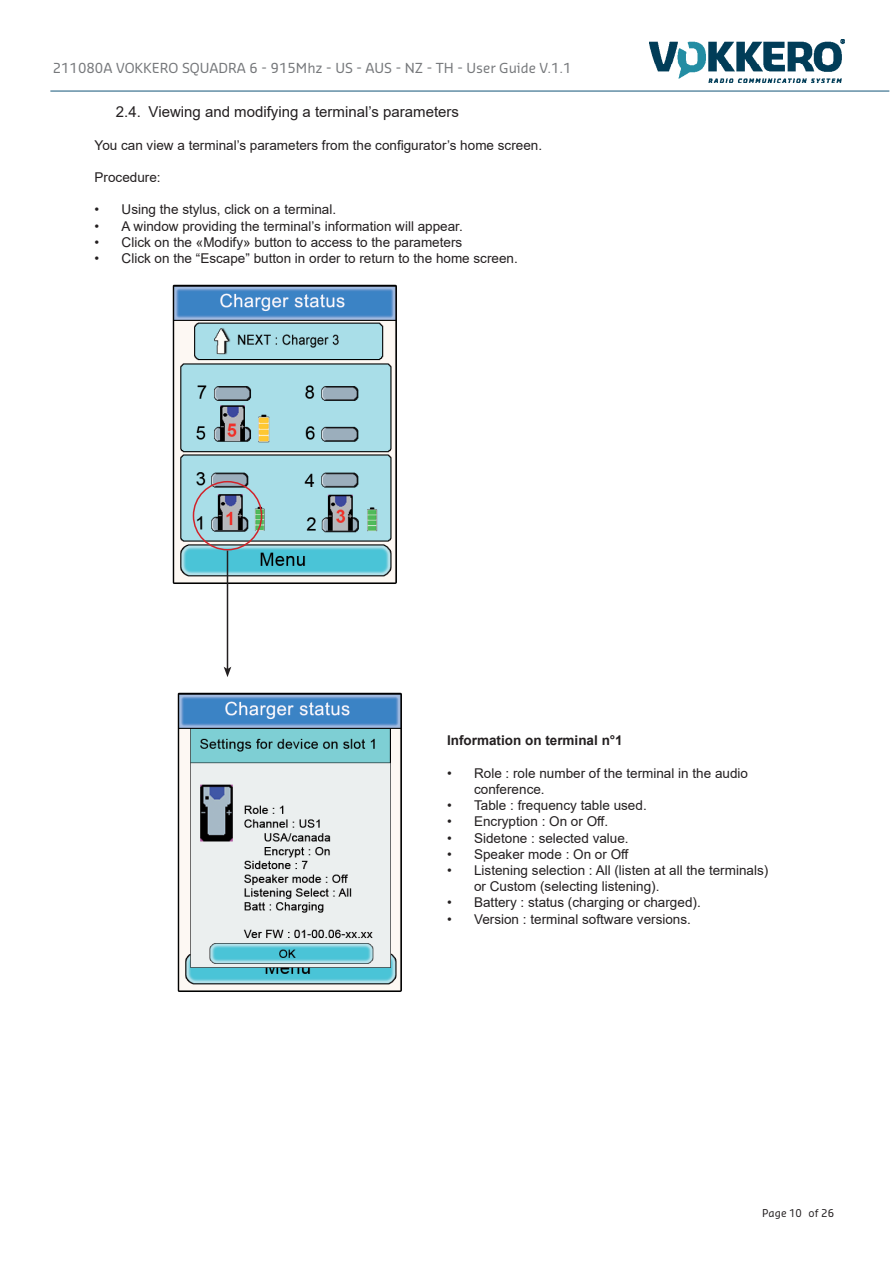
<style>
.page{position:relative;width:893px;height:1263px;background:#fff}
.page>*{position:absolute;margin:0;border:0;box-sizing:border-box;transform-origin:0 0}
.t1{font:15px "Arial";color:#231f20}
.t2{font:13.5px/16.2px "Arial";color:#231f20}
.t3{font:13.5px "Sansa Pro";color:#76787b}
.t4{font:700 13.5px "Arial";color:#231f20}
.t5{font:10.5px "Sansa Pro";color:#231f20}
</style>
<div class="page">
<img style="left:649px;top:39px;width:195px;height:44px">
<hr style="left:50px;top:91px;width:839px;height:1px;background:#135679">
<img style="left:172px;top:284px;width:225px;height:315px">
<img style="left:177px;top:692px;width:225px;height:300px">
<hr style="left:227px;top:550px;width:1px;height:119px;background:#231f20">
<svg style="left:224px;top:667px;width:7px;height:10px"></svg>
<div style="left:193px;top:481px;width:69px;height:69px;border:2px solid #d1232a;border-radius:50%"></div>
<p class="t3" style="left:53px;top:59px;width:520px">211080A VOKKERO SQUADRA 6 - 915Mhz - US - AUS - NZ - TH - User Guide V.1.1</p>
<p class="t1" style="left:116px;top:102px;width:345px">2.4. Viewing and modifying a terminal’s parameters</p>
<p class="t2" style="left:95px;top:137px;width:449px">You can view a terminal’s parameters from the configurator’s home screen.</p>
<p class="t2" style="left:95px;top:169px;width:68px">Procedure:</p>
<p class="t2" style="left:95px;top:201px;width:243px">• Using the stylus, click on a terminal.</p>
<p class="t2" style="left:95px;top:218px;width:370px">• A window providing the terminal’s information will appear.</p>
<p class="t2" style="left:95px;top:234px;width:369px">• Click on the «Modify» button to access to the parameters</p>
<p class="t2" style="left:95px;top:250px;width:425px">• Click on the “Escape” button in order to return to the home screen.</p>
<p class="t4" style="left:447px;top:731px;width:177px">Information on terminal n°1</p>
<p class="t2" style="left:474px;top:765px;width:275px;text-indent:-27px">• Role : role number of the terminal in the audio conference.</p>
<p class="t2" style="left:447px;top:797px;width:201px">• Table : frequency table used.</p>
<p class="t2" style="left:447px;top:813px;width:163px">• Encryption : On or Off.</p>
<p class="t2" style="left:447px;top:830px;width:183px">• Sidetone : selected value.</p>
<p class="t2" style="left:447px;top:846px;width:183px">• Speaker mode : On or Off</p>
<p class="t2" style="left:474px;top:862px;width:296px;text-indent:-27px">• Listening selection : All (listen at all the terminals) or Custom (selecting listening).</p>
<p class="t2" style="left:447px;top:894px;width:255px">• Battery : status (charging or charged).</p>
<p class="t2" style="left:447px;top:911px;width:245px">• Version : terminal software versions.</p>
<p class="t5" style="left:762px;top:1206px;width:74px">Page 10 of 26</p>
</div>
